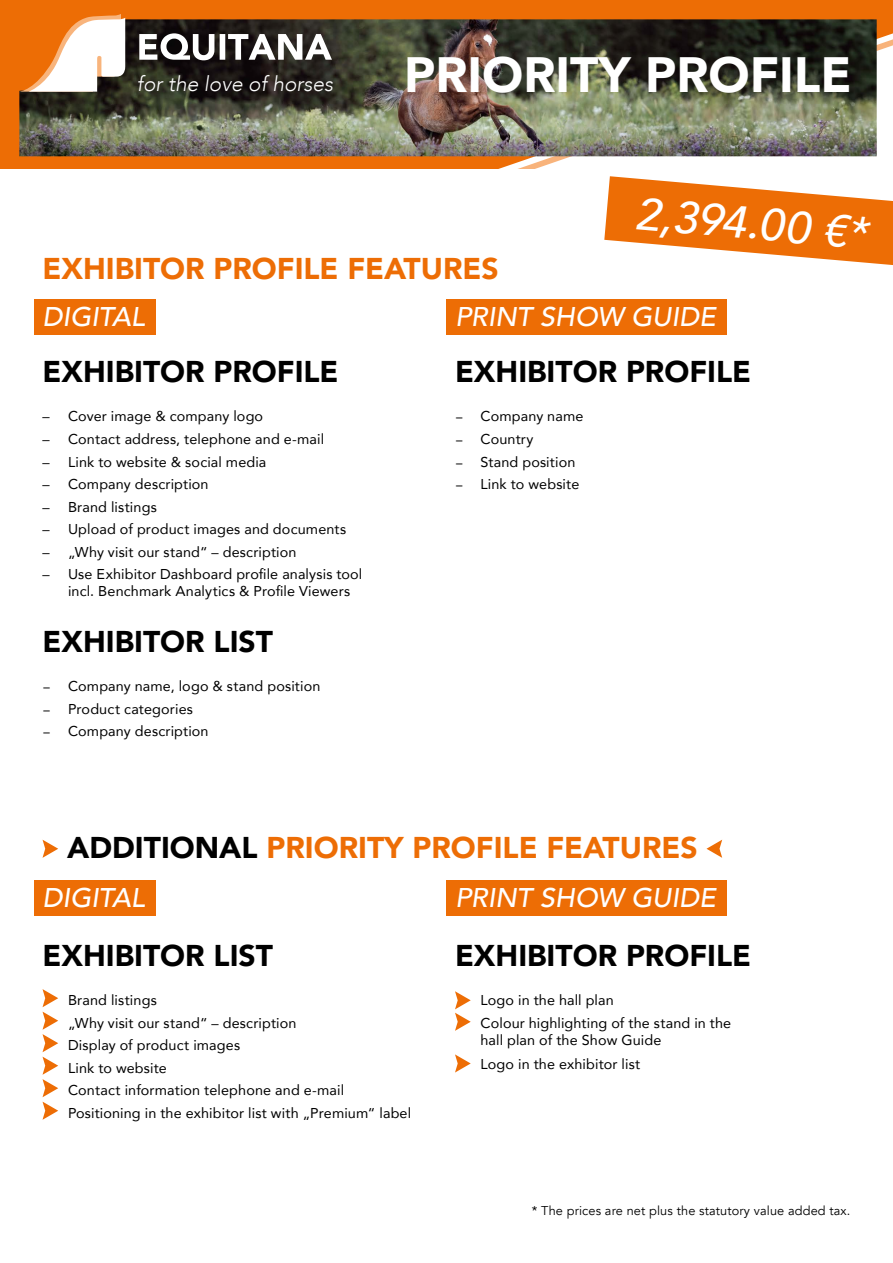
<style>
.page{position:relative;width:893px;height:1263px;background:#fff}
.page>*{position:absolute;margin:0;border:0;box-sizing:border-box;transform-origin:0 0}
.t1{font:900 49.5px "Avenir";color:#fff}
.t2{font:italic 500 45px "Avenir";color:#fff}
.t3{font:900 30px "Avenir";color:#000}
.t4{font:900 30px "Avenir";color:#ed6d05}
.t5{font:italic 500 27px "Avenir";letter-spacing:-.005em;color:#fff}
.t6{font:italic 300 21px "Avenir";color:#fff}
.t7{font:14.25px/22.5px "Avenir";letter-spacing:.01em;color:#000}
.t8{font:12.75px "Avenir";letter-spacing:.01em;color:#000}
.s1{font-family:"Futura PT"}
.s2{color:#000}
</style>
<div class="page">
<svg style="left:0;top:0;width:893px;height:169px;fill:#ed6d05"></svg>
<img style="left:19px;top:19px;width:858px;height:110px">
<img style="left:19px;top:129px;width:858px;height:27px">
<svg style="left:19px;top:14px;width:106px;height:78px"></svg>
<svg style="left:139px;top:33px;width:193px;height:27px"></svg>
<svg style="left:43px;top:840px;width:15px;height:18px"></svg>
<svg style="left:706px;top:840px;width:16px;height:18px"></svg>
<div style="left:34px;top:880px;width:121px;height:36px;background:#ed6d05"></div>
<svg style="left:43px;top:989px;width:15px;height:131px"></svg>
<div style="left:446px;top:880px;width:281px;height:36px;background:#ed6d05"></div>
<svg style="left:455px;top:991px;width:16px;height:40px"></svg>
<svg style="left:455px;top:1054px;width:16px;height:18px"></svg>
<div style="left:34px;top:299px;width:121px;height:36px;background:#ed6d05"></div>
<div style="left:446px;top:299px;width:281px;height:36px;background:#ed6d05"></div>
<svg style="left:604px;top:176px;width:289px;height:89px"></svg>
<h3 class="t6" style="left:137px;top:72px;width:198px">for the love of horses</h3>
<h1 class="t1" style="left:404px;top:32px;width:449px">PRIORITY PROFILE</h1>
<h2 class="t2" style="left:638px;top:186px;width:235px;rotate:5deg">2,394.00 €*</h2>
<h3 class="t4" style="left:43px;top:243px;width:458px">EXHIBITOR PROFILE FEATURES</h3>
<h3 class="t5" style="left:43px;top:301px;width:104px">DIGITAL</h3>
<h3 class="t3" style="left:43px;top:346px;width:298px">EXHIBITOR PROFILE</h3>
<p class="t7" style="left:43px;top:405px;width:222px">– Cover image &amp; company logo</p>
<p class="t7" style="left:43px;top:427px;width:283px">– Contact address, telephone and e-mail</p>
<p class="t7" style="left:43px;top:450px;width:225px">– Link to website &amp; social media</p>
<p class="t7" style="left:43px;top:472px;width:168px">– Company description</p>
<p class="t7" style="left:43px;top:495px;width:116px">– Brand listings</p>
<p class="t7" style="left:43px;top:517px;width:305px">– Upload of product images and documents</p>
<p class="t7" style="left:43px;top:540px;width:255px">– „Why visit our stand“ – description</p>
<p class="t7" style="left:68px;top:565px;width:296px;line-height:17.1px;text-indent:-26px">– Use Exhibitor Dashboard profile analysis tool incl. Benchmark Analytics &amp; Profile Viewers</p>
<h3 class="t3" style="left:43px;top:616px;width:232px">EXHIBITOR LIST</h3>
<p class="t7" style="left:43px;top:675px;width:279px"><span class="s1">–</span> Company name, logo &amp; stand position</p>
<p class="t7" style="left:43px;top:697px;width:152px"><span class="s1">–</span> Product categories</p>
<p class="t7" style="left:43px;top:720px;width:168px"><span class="s1">–</span> Company description</p>
<h3 class="t5" style="left:455px;top:301px;width:262px">PRINT SHOW GUIDE</h3>
<h3 class="t3" style="left:455px;top:346px;width:298px">EXHIBITOR PROFILE</h3>
<p class="t7" style="left:455px;top:405px;width:130px"><span class="s1">–</span> Company name</p>
<p class="t7" style="left:455px;top:427px;width:80px"><span class="s1">–</span> Country</p>
<p class="t7" style="left:455px;top:450px;width:122px"><span class="s1">–</span> Stand position</p>
<p class="t7" style="left:455px;top:472px;width:126px"><span class="s1">–</span> Link to website</p>
<h3 class="t4" style="left:67px;top:822px;width:632px"><span class="s2">ADDITIONAL</span> PRIORITY PROFILE FEATURES</h3>
<h3 class="t5" style="left:43px;top:881px;width:104px">DIGITAL</h3>
<h3 class="t3" style="left:43px;top:929px;width:232px">EXHIBITOR LIST</h3>
<p class="t7" style="left:68px;top:988px;width:345px">Brand listings<br>„Why visit our stand“ – description<br>Display of product images<br>Link to website<br>Contact information telephone and e-mail<br>Positioning in the exhibitor list with „Premium“ label</p>
<h3 class="t5" style="left:455px;top:881px;width:262px">PRINT SHOW GUIDE</h3>
<h3 class="t3" style="left:455px;top:929px;width:298px">EXHIBITOR PROFILE</h3>
<p class="t7" style="left:480px;top:988px;width:252px">Logo in the hall plan<br>Colour highlighting of the stand in the</p>
<p class="t7" style="left:480px;top:1027px;width:182px;line-height:24.8px">hall plan of the Show Guide<br>Logo in the exhibitor list</p>
<p class="t8" style="left:532px;top:1203px;width:320px">* The prices are net plus the statutory value added tax.</p>
</div>
